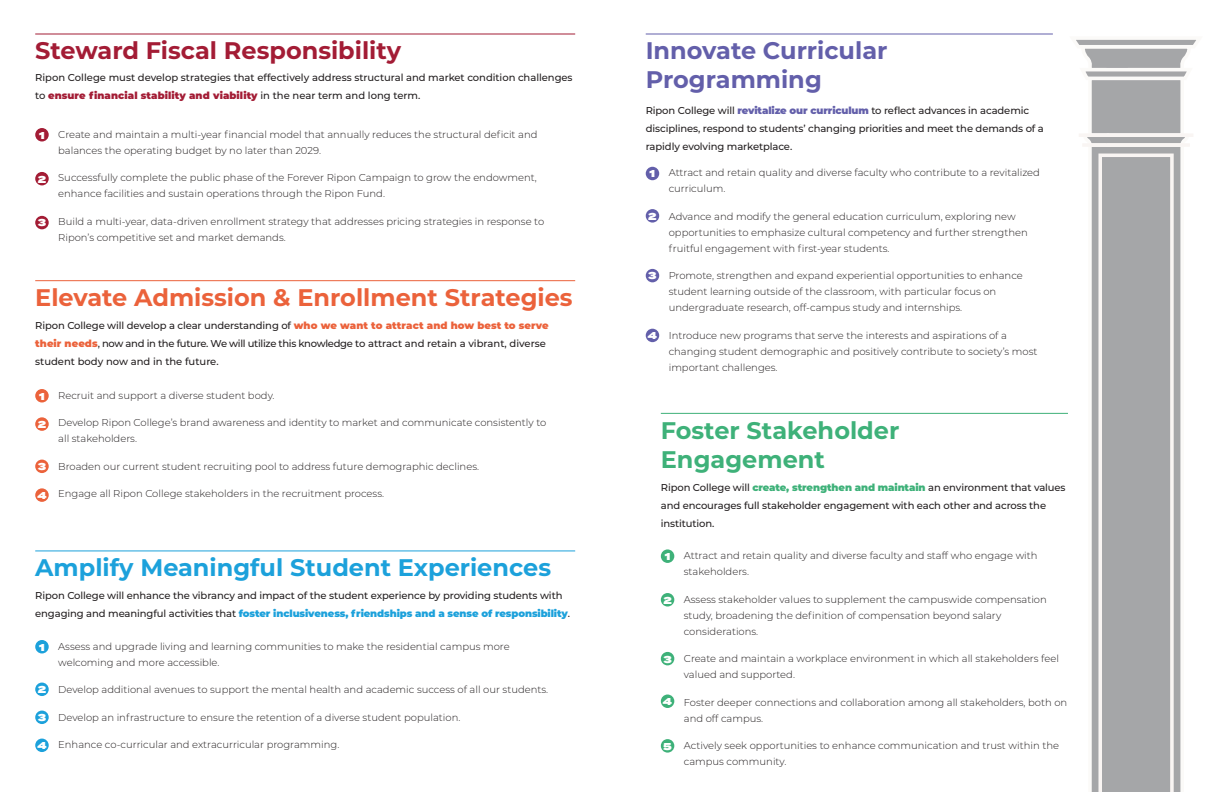
<style>
.page{position:relative;width:1224px;height:792px;background:#fff}
.page>*{position:absolute;margin:0;border:0;box-sizing:border-box;transform-origin:0 0}
.t1{font:700 24px "Montserrat";color:#eb623b}
.t2{font:700 24px "Montserrat";color:#1ca1db}
.t3{font:700 24px/28.8px "Montserrat";color:#635faa}
.t4{font:700 24px "Montserrat";color:#a31c35}
.t5{font:700 24px/28.8px "Montserrat";color:#3eb179}
.t6{font:300 10px/16px "Montserrat";color:#231f20}
.t7{font:500 10px/18px "Montserrat";letter-spacing:-.01em;color:#231f20}
.t8{font:900 10px "Termina";color:#fff}
.s1{font-weight:900;color:#a31c35}
.s2{font-weight:900;color:#eb623b}
.s3{font-weight:900;color:#1ca1db}
.s4{font-weight:900;color:#635faa}
.s5{font-weight:900;color:#3eb179}
</style>
<div class="page">
<div style="left:35px;top:128px;width:14px;height:14px;background:#a31c35;border-radius:50%"></div>
<div style="left:35px;top:172px;width:14px;height:13px;background:#a31c35;border-radius:50%"></div>
<div style="left:35px;top:216px;width:14px;height:13px;background:#a31c35;border-radius:50%"></div>
<div style="left:35px;top:389px;width:14px;height:14px;background:#eb623b;border-radius:50%"></div>
<div style="left:35px;top:417px;width:14px;height:14px;background:#eb623b;border-radius:50%"></div>
<div style="left:35px;top:460px;width:14px;height:13px;background:#eb623b;border-radius:50%"></div>
<div style="left:35px;top:488px;width:14px;height:14px;background:#eb623b;border-radius:50%"></div>
<div style="left:646px;top:167px;width:13px;height:13px;background:#635faa;border-radius:50%"></div>
<div style="left:646px;top:209px;width:13px;height:14px;background:#635faa;border-radius:50%"></div>
<div style="left:646px;top:269px;width:13px;height:13px;background:#635faa;border-radius:50%"></div>
<div style="left:646px;top:329px;width:13px;height:13px;background:#635faa;border-radius:50%"></div>
<div style="left:35px;top:640px;width:14px;height:13px;background:#1ca1db;border-radius:50%"></div>
<div style="left:35px;top:683px;width:14px;height:13px;background:#1ca1db;border-radius:50%"></div>
<div style="left:35px;top:711px;width:14px;height:13px;background:#1ca1db;border-radius:50%"></div>
<div style="left:35px;top:739px;width:14px;height:13px;background:#1ca1db;border-radius:50%"></div>
<hr style="left:35px;top:280px;width:540px;height:1px;background:#eb623b">
<hr style="left:35px;top:34px;width:540px;height:1px;background:#a31c35">
<div style="left:661px;top:549px;width:13px;height:14px;background:#3eb179;border-radius:50%"></div>
<div style="left:661px;top:593px;width:13px;height:14px;background:#3eb179;border-radius:50%"></div>
<div style="left:661px;top:652px;width:13px;height:13px;background:#3eb179;border-radius:50%"></div>
<div style="left:661px;top:695px;width:13px;height:13px;background:#3eb179;border-radius:50%"></div>
<div style="left:661px;top:739px;width:13px;height:14px;background:#3eb179;border-radius:50%"></div>
<hr style="left:35px;top:550px;width:540px;height:1px;background:#1ca1db">
<hr style="left:661px;top:413px;width:407px;height:1px;background:#3eb179">
<hr style="left:646px;top:34px;width:407px;height:1px;background:#635faa">
<svg style="left:1091px;top:149px;width:90px;height:643px;background:#aeaeb0"></svg>
<div style="left:1090px;top:78px;width:92px;height:57px;background:#a5a6a8"></div>
<div style="left:1088px;top:77px;width:96px;height:60px;border:4px solid #f8f5f2"></div>
<svg style="left:1098px;top:154px;width:76px;height:638px;background:#ababad"></svg>
<svg style="left:1087px;top:132px;width:98px;height:17px"></svg>
<hr style="left:1082px;top:143px;width:108px;height:4px;background:#f9f5f3">
<hr style="left:1079px;top:133px;width:114px;height:4px;background:#f9f5f3">
<svg style="left:1076px;top:39px;width:121px;height:43px"></svg>
<h1 class="t4" style="left:35px;top:33px;width:367px">Steward Fiscal Responsibility</h1>
<p class="t7" style="left:35px;top:68px;width:539px">Ripon College must develop strategies that effectively address structural and market condition challenges to <span class="s1">ensure financial stability and viability</span> in the near term and long term.</p>
<p class="t6" style="left:58px;top:126px;width:481px">Create and maintain a multi-year financial model that annually reduces the structural deficit and balances the operating budget by no later than 2029.</p>
<p class="t6" style="left:58px;top:169px;width:480px">Successfully complete the public phase of the Forever Ripon Campaign to grow the endowment, enhance facilities and sustain operations through the Ripon Fund.</p>
<p class="t6" style="left:58px;top:213px;width:488px">Build a multi-year, data-driven enrollment strategy that addresses pricing strategies in response to<br>Ripon’s competitive set and market demands.</p>
<p class="t8" style="left:39px;top:128px;width:7px">1</p>
<p class="t8" style="left:38px;top:172px;width:10px">2</p>
<p class="t8" style="left:38px;top:215px;width:10px">3</p>
<h1 class="t1" style="left:35px;top:281px;width:539px">Elevate Admission &amp; Enrollment Strategies</h1>
<p class="t7" style="left:35px;top:316px;width:515px">Ripon College will develop a clear understanding of <span class="s2">who we want to attract and how best to serve their needs</span>, now and in the future. We will utilize this knowledge to attract and retain a vibrant, diverse student body now and in the future.</p>
<p class="t6" style="left:58px;top:387px;width:218px">Recruit and support a diverse student body.</p>
<p class="t6" style="left:58px;top:414px;width:490px">Develop Ripon College’s brand awareness and identity to market and communicate consistently to all stakeholders.</p>
<p class="t6" style="left:58px;top:458px;width:422px">Broaden our current student recruiting pool to address future demographic declines.</p>
<p class="t6" style="left:58px;top:485px;width:327px">Engage all Ripon College stakeholders in the recruitment process.</p>
<p class="t8" style="left:39px;top:389px;width:7px">1</p>
<p class="t8" style="left:38px;top:417px;width:10px">2</p>
<p class="t8" style="left:38px;top:459px;width:10px">3</p>
<p class="t8" style="left:37px;top:488px;width:11px">4</p>
<h1 class="t2" style="left:35px;top:550px;width:517px">Amplify Meaningful Student Experiences</h1>
<p class="t7" style="left:35px;top:586px;width:536px">Ripon College will enhance the vibrancy and impact of the student experience by providing students with engaging and meaningful activities that <span class="s3">foster inclusiveness, friendships and a sense of responsibility</span>.</p>
<p class="t6" style="left:58px;top:638px;width:453px">Assess and upgrade living and learning communities to make the residential campus more welcoming and more accessible.</p>
<p class="t6" style="left:58px;top:681px;width:492px">Develop additional avenues to support the mental health and academic success of all our students.</p>
<p class="t6" style="left:58px;top:709px;width:404px">Develop an infrastructure to ensure the retention of a diverse student population.</p>
<p class="t6" style="left:58px;top:736px;width:283px">Enhance co-curricular and extracurricular programming.</p>
<p class="t8" style="left:39px;top:640px;width:7px">1</p>
<p class="t8" style="left:38px;top:682px;width:10px">2</p>
<p class="t8" style="left:38px;top:710px;width:10px">3</p>
<p class="t8" style="left:37px;top:738px;width:11px">4</p>
<h1 class="t3" style="left:646px;top:35px;width:243px">Innovate Curricular<br>Programming</h1>
<p class="t7" style="left:646px;top:101px;width:400px">Ripon College will <span class="s4">revitalize our curriculum</span> to reflect advances in academic disciplines, respond to students’ changing priorities and meet the demands of a rapidly evolving marketplace.</p>
<p class="t6" style="left:669px;top:165px;width:373px">Attract and retain quality and diverse faculty who contribute to a revitalized curriculum.</p>
<p class="t6" style="left:669px;top:208px;width:361px">Advance and modify the general education curriculum, exploring new opportunities to emphasize cultural competency and further strengthen fruitful engagement with first-year students.</p>
<p class="t6" style="left:669px;top:268px;width:356px">Promote, strengthen and expand experiential opportunities to enhance student learning outside of the classroom, with particular focus on undergraduate research, off-campus study and internships.</p>
<p class="t6" style="left:669px;top:327px;width:370px">Introduce new programs that serve the interests and aspirations of a changing student demographic and positively contribute to society’s most important challenges.</p>
<p class="t8" style="left:650px;top:166px;width:7px">1</p>
<p class="t8" style="left:648px;top:209px;width:10px">2</p>
<p class="t8" style="left:648px;top:268px;width:10px">3</p>
<p class="t8" style="left:648px;top:328px;width:11px">4</p>
<h1 class="t5" style="left:661px;top:415px;width:240px">Foster Stakeholder<br>Engagement</h1>
<p class="t7" style="left:661px;top:478px;width:406px">Ripon College will <span class="s5">create, strengthen and maintain</span> an environment that values and encourages full stakeholder engagement with each other and across the institution.</p>
<p class="t6" style="left:684px;top:547px;width:355px">Attract and retain quality and diverse faculty and staff who engage with stakeholders.</p>
<p class="t6" style="left:684px;top:591px;width:365px">Assess stakeholder values to supplement the campuswide compensation study, broadening the definition of compensation beyond salary considerations.</p>
<p class="t6" style="left:684px;top:650px;width:377px">Create and maintain a workplace environment in which all stakeholders feel valued and supported.</p>
<p class="t6" style="left:684px;top:694px;width:385px">Foster deeper connections and collaboration among all stakeholders, both on and off campus.</p>
<p class="t6" style="left:684px;top:737px;width:377px">Actively seek opportunities to enhance communication and trust within the campus community.</p>
<p class="t8" style="left:665px;top:549px;width:7px">1</p>
<p class="t8" style="left:663px;top:593px;width:10px">2</p>
<p class="t8" style="left:663px;top:652px;width:10px">3</p>
<p class="t8" style="left:663px;top:694px;width:11px">4</p>
<p class="t8" style="left:663px;top:739px;width:10px">5</p>
</div>
